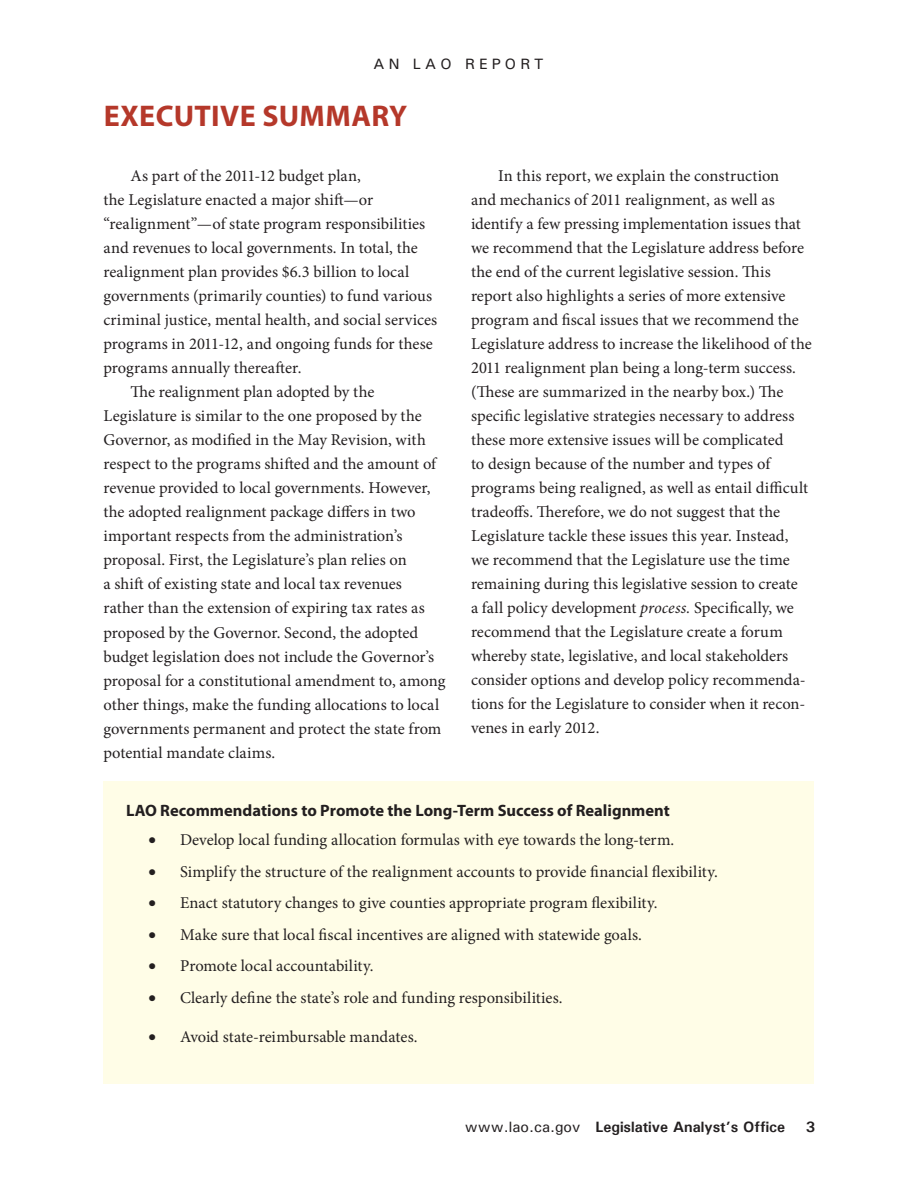
<style>
.page{position:relative;width:918px;height:1188px;background:#fff}
.page>*{position:absolute;margin:0;border:0;box-sizing:border-box;transform-origin:0 0}
.t1{font:700 30px "Myriad Pro";letter-spacing:.01em;color:#b5382a}
.t2{font:16.5px/24px "Minion Pro";color:#231f20}
.t3{font:700 16.5px "Myriad Pro";color:#231f20}
.t4{font:700 15px "Univers";color:#231f20}
.t5{font:500 15px "Univers";letter-spacing:.28em;color:#231f20}
.s1{font-style:italic}
.s2{font-weight:500}
</style>
<div class="page">
<div style="left:104px;top:782px;width:710px;height:302px;background:#fffde7"></div>
<p class="t5" style="left:373px;top:55px;width:172px">An LAO Repor t</p>
<h1 class="t1" style="left:104px;top:96px;width:305px">Executive Summary</h1>
<p class="t2" style="left:131px;top:164px;width:232px">As part of the 2011-12 budget plan,</p>
<p class="t2" style="left:104px;top:188px;width:271px">the Legislature enacted a major shift—or</p>
<p class="t2" style="left:104px;top:212px;width:323px">“realignment”—of state program responsibilities</p>
<p class="t2" style="left:104px;top:236px;width:316px">and revenues to local governments. In total, the</p>
<p class="t2" style="left:104px;top:260px;width:307px">realignment plan provides $6.3 billion to local</p>
<p class="t2" style="left:104px;top:284px;width:330px">governments (primarily counties) to fund various</p>
<p class="t2" style="left:104px;top:308px;width:335px">criminal justice, mental health, and social services</p>
<p class="t2" style="left:104px;top:332px;width:331px">programs in 2011-12, and ongoing funds for these</p>
<p class="t2" style="left:104px;top:356px;width:199px">programs annually thereafter.</p>
<p class="t2" style="left:131px;top:380px;width:245px">The realignment plan adopted by the</p>
<p class="t2" style="left:104px;top:404px;width:320px">Legislature is similar to the one proposed by the</p>
<p class="t2" style="left:104px;top:428px;width:324px">Governor, as modified in the May Revision, with</p>
<p class="t2" style="left:104px;top:452px;width:334px">respect to the programs shifted and the amount of</p>
<p class="t2" style="left:104px;top:476px;width:328px">revenue provided to local governments. However,</p>
<p class="t2" style="left:104px;top:500px;width:314px">the adopted realignment package differs in two</p>
<p class="t2" style="left:104px;top:524px;width:300px">important respects from the administration’s</p>
<p class="t2" style="left:104px;top:548px;width:305px">proposal. First, the Legislature’s plan relies on</p>
<p class="t2" style="left:104px;top:572px;width:300px">a shift of existing state and local tax revenues</p>
<p class="t2" style="left:104px;top:596px;width:323px">rather than the extension of expiring tax rates as</p>
<p class="t2" style="left:104px;top:620px;width:316px">proposed by the Governor. Second, the adopted</p>
<p class="t2" style="left:104px;top:644px;width:332px">budget legislation does not include the Governor’s</p>
<p class="t2" style="left:104px;top:668px;width:343px">proposal for a constitutional amendment to, among</p>
<p class="t2" style="left:104px;top:692px;width:337px">other things, make the funding allocations to local</p>
<p class="t2" style="left:104px;top:716px;width:339px">governments permanent and protect the state from</p>
<p class="t2" style="left:104px;top:740px;width:173px">potential mandate claims.</p>
<p class="t2" style="left:471px;top:164px;width:342px;text-indent:27px">In this report, we explain the construction<br>and mechanics of 2011 realignment, as well as identify a few pressing implementation issues that we recommend that the Legislature address before the end of the current legislative session. This report also highlights a series of more extensive program and fiscal issues that we recommend the Legislature address to increase the likelihood of the 2011 realignment plan being a long-term success. (These are summarized in the nearby box.) The specific legislative strategies necessary to address these more extensive issues will be complicated<br>to design because of the number and types of programs being realigned, as well as entail difficult tradeoffs. Therefore, we do not suggest that the Legislature tackle these issues this year. Instead,<br>we recommend that the Legislature use the time remaining during this legislative session to create<br>a fall policy development <span class="s1">process.</span> Specifically, we recommend that the Legislature create a forum whereby state, legislative, and local stakeholders consider options and develop policy recommenda&shy;tions for the Legislature to consider when it recon&shy;venes in early 2012.</p>
<p class="t3" style="left:126px;top:800px;width:545px">LAO Recommendations to Promote the Long-Term Success of Realignment</p>
<p class="t2" style="left:149px;top:828px;width:527px">• Develop local funding allocation formulas with eye towards the long-term.</p>
<p class="t2" style="left:149px;top:859px;width:571px">• Simplify the structure of the realignment accounts to provide financial flexibility.</p>
<p class="t2" style="left:149px;top:891px;width:510px">• Enact statutory changes to give counties appropriate program flexibility.</p>
<p class="t2" style="left:149px;top:923px;width:495px">• Make sure that local fiscal incentives are aligned with statewide goals.</p>
<p class="t2" style="left:149px;top:954px;width:227px">• Promote local accountability.</p>
<p class="t2" style="left:149px;top:986px;width:416px">• Clearly define the state’s role and funding responsibilities.</p>
<p class="t2" style="left:149px;top:1025px;width:271px">• Avoid state-reimbursable mandates.</p>
<p class="t4" style="left:465px;top:1118px;width:322px"><span class="s2">www.lao.ca.gov</span> Legislative Analyst’s Office</p>
<p class="t4" style="left:806px;top:1118px;width:11px">3</p>
</div>
